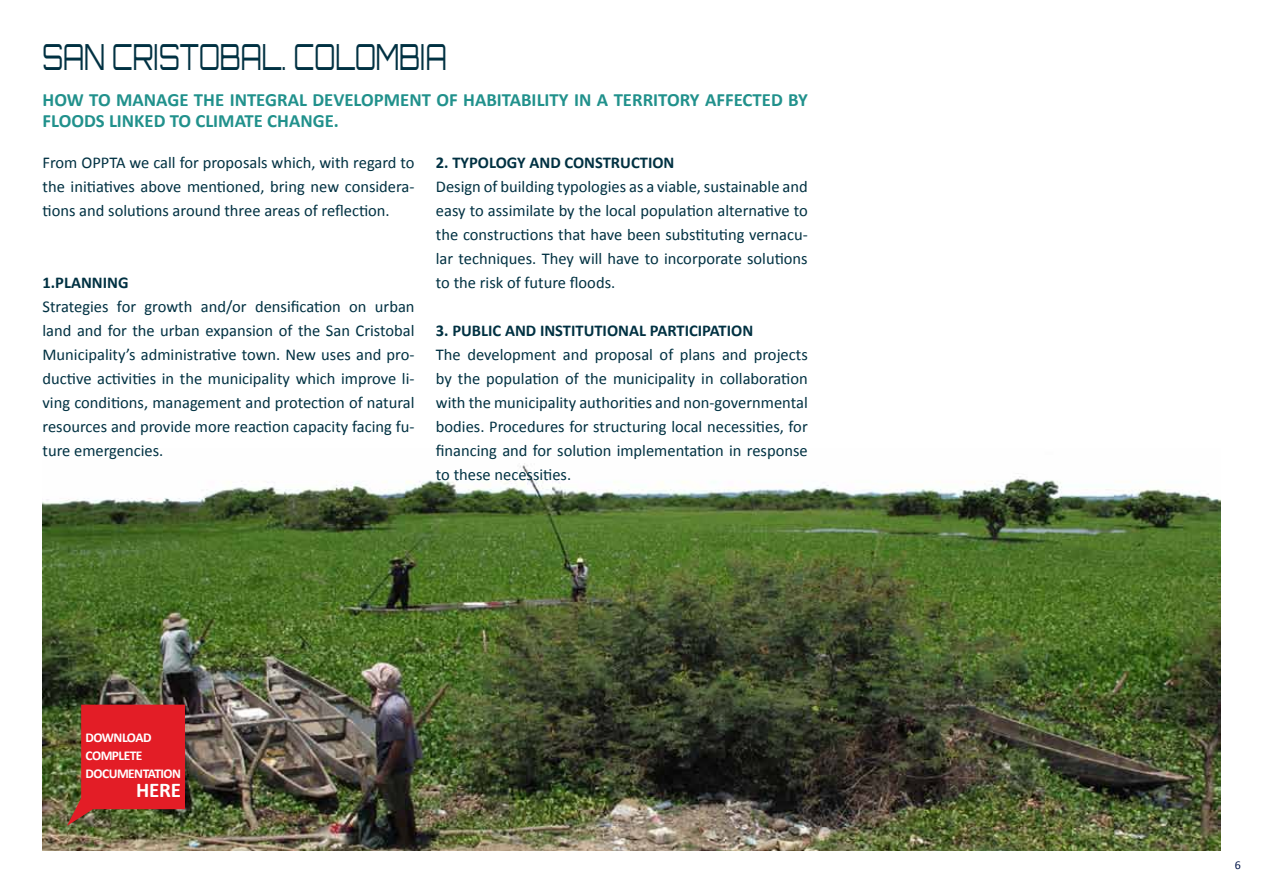
<style>
.page{position:relative;width:1263px;height:893px;background:#fff}
.page>*{position:absolute;margin:0;border:0;box-sizing:border-box;transform-origin:0 0}
.t1{font:36px "Orbitron";color:#003142;scale:.7 1}
.t2{font:700 21px "Calibri";color:#fff}
.t3{font:700 18.75px/21px "Calibri";color:#21918c}
.t4{font:16.5px/24px "Calibri";color:#003142;text-align:justify}
.t5{font:700 16.5px "Calibri";color:#003142}
.t6{font:700 13.5px/18px "Calibri";letter-spacing:-.04em;color:#fff}
.t7{font:12px "Calibri";color:#001448}
</style>
<div class="page">
<img style="left:43px;top:463px;width:1177px;height:387px">
<svg style="left:67px;top:705px;width:118px;height:121px;background:#c12d29"></svg>
<h1 class="t1" style="left:43px;top:33px;width:579px">SAN CRISTOBAL. COLOMBIA</h1>
<p class="t3" style="left:43px;top:89px;width:767px">HOW TO MANAGE THE INTEGRAL DEVELOPMENT OF HABITABILITY IN A TERRITORY AFFECTED BY<br>FLOODS LINKED TO CLIMATE CHANGE.</p>
<p class="t4" style="left:43px;top:150px;width:374px">From OPPTA we call for proposals which, with regard to the initiatives above mentioned, bring new considera&shy;tions and solutions around three areas of reflection.</p>
<p class="t5" style="left:436px;top:152px;width:240px">2. TYPOLOGY AND CONSTRUCTION</p>
<p class="t4" style="left:436px;top:174px;width:373px">Design of building typologies as a viable, sustainable and easy to assimilate by the local population alternative to the constructions that have been substituting vernacu&shy;lar techniques. They will have to incorporate solutions to the risk of future floods.</p>
<p class="t5" style="left:436px;top:320px;width:319px">3. PUBLIC AND INSTITUTIONAL PARTICIPATION</p>
<p class="t4" style="left:436px;top:342px;width:373px">The development and proposal of plans and projects by the population of the municipality in collaboration with the municipality authorities and non-governmental bodies. Procedures for structuring local necessities, for financing and for solution implementation in response to these necessities.</p>
<p class="t5" style="left:43px;top:272px;width:88px">1.PLANNING</p>
<p class="t4" style="left:43px;top:294px;width:374px">Strategies for growth and/or densification on urban land and for the urban expansion of the San Cristobal Municipality’s administrative town. New uses and pro&shy;ductive activities in the municipality which improve li&shy;ving conditions, management and protection of natural resources and provide more reaction capacity facing fu&shy;ture emergencies.</p>
<p class="t6" style="left:86px;top:728px;width:97px">DOWNLOAD<br>COMPLETE<br>DOCUMENTATION</p>
<p class="t2" style="left:136px;top:777px;width:46px">HERE</p>
<p class="t7" style="left:1235px;top:858px;width:8px">6</p>
</div>
